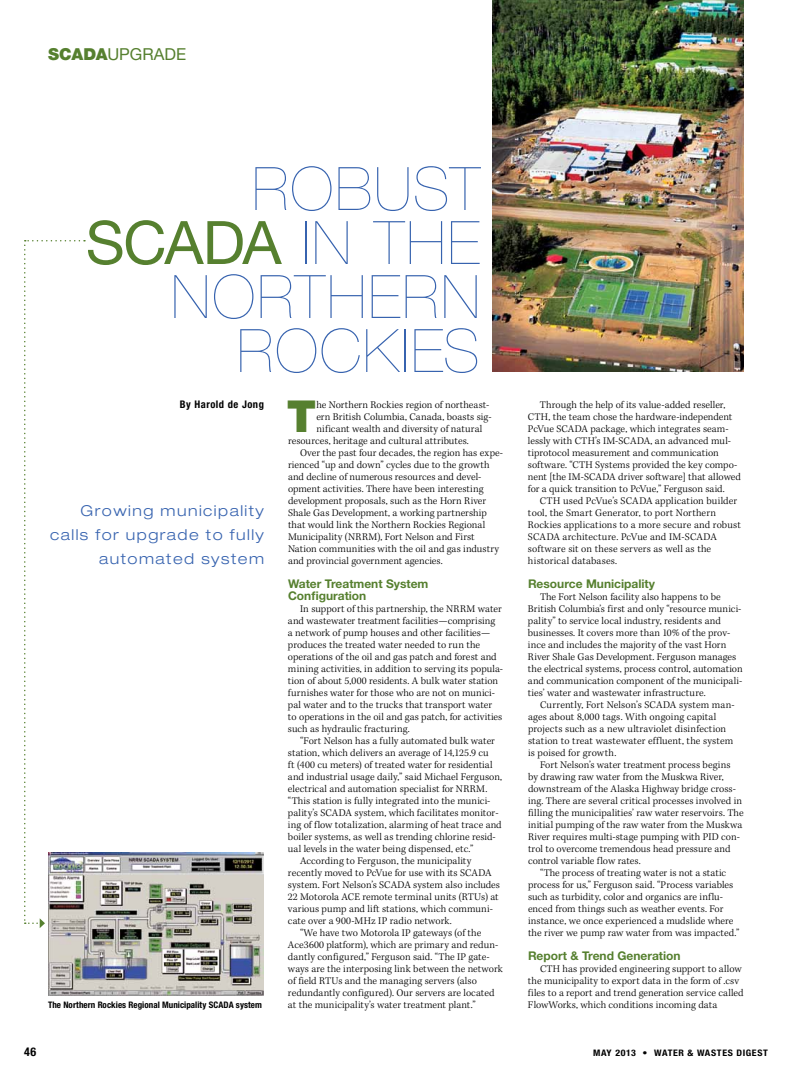
<style>
.page{position:relative;width:792px;height:1080px;background:#fff}
.page>*{position:absolute;margin:0;border:0;box-sizing:border-box;transform-origin:0 0}
.t1{font:200 60px/54px "Helvetica Neue LT Std";letter-spacing:.03em;color:#3763af;text-align:right}
.t2{font:60px "Helvetica Neue LT Std";color:#56802f}
.t3{font:900 44.1px "Helvetica Neue LT Std";color:#56802f}
.t4{font:16.5px "Helvetica Neue LT Std";color:#56802f}
.t5{font:300 expanded 15px/24px "Helvetica Neue LT Std";letter-spacing:.1em;color:#3763af;text-align:right}
.t6{font:700 12px/12px "Helvetica Neue LT Std";color:#56802f}
.t7{font:700 condensed 12px "Helvetica Neue LT Std";color:#000}
.t8{font:300 10.5px/12px "Kepler Std";letter-spacing:.005em;color:#000}
.t9{font:700 condensed 10.5px "Helvetica Neue LT Std";letter-spacing:.05em;color:#000}
.t10{font:700 condensed 9px "Helvetica Neue LT Std";letter-spacing:.01em;color:#000}
.t11{font:700 condensed 9px "Helvetica Neue LT Std";letter-spacing:.065em;color:#000;scale:1.1 1}
.s1{font-weight:900}
</style>
<div class="page">
<img style="left:492px;top:0;width:252px;height:372px">
<img style="left:48px;top:852px;width:216px;height:144px">
<svg style="left:24px;top:240px;width:61px;height:688px"></svg>
<h3 class="t4" style="left:48px;top:44px;width:140px"><span class="s1">SCADA</span>UPGRADE</h3>
<h1 class="t1" style="left:252px;top:161px;width:229px">ROBUST</h1>
<h1 class="t2" style="left:86px;top:207px;width:120px">SCADA</h1>
<h1 class="t1" style="left:171px;top:215px;width:310px">IN THE<br>NORTHERN<br>ROCKIES</h1>
<p class="t9" style="left:180px;top:398px;width:86px">By Harold de Jong</p>
<h2 class="t3" style="left:287px;top:390px;width:31px">T</h2>
<p class="t8" style="left:316px;top:399px;width:175px">he Northern Rockies region of northeast-</p>
<p class="t8" style="left:528px;top:399px;width:215px;text-indent:12px">Through the help of its value-added reseller, CTH, the team chose the hardware-independent PcVue SCADA package, which integrates seam&shy;lessly with CTH’s IM-SCADA, an advanced mul&shy;tiprotocol measurement and communication software. “CTH Systems provided the key compo&shy;nent [the IM-SCADA driver software] that allowed for a quick transition to PcVue,” Ferguson said.</p>
<p class="t8" style="left:528px;top:495px;width:214px;text-indent:12px">CTH used PcVue’s SCADA application builder tool, the Smart Generator, to port Northern Rockies applications to a more secure and robust SCADA architecture. PcVue and IM-SCADA software sit on these servers as well as the historical databases.</p>
<p class="t6" style="left:528px;top:577px;width:129px">Resource Municipality</p>
<p class="t8" style="left:528px;top:591px;width:216px;text-indent:12px">The Fort Nelson facility also happens to be British Columbia’s first and only “resource munici&shy;pality” to service local industry, residents and businesses. It covers more than 10% of the prov&shy;ince and includes the majority of the vast Horn River Shale Gas Development. Ferguson manages the electrical systems, process control, automation and communication component of the municipali&shy;ties’ water and wastewater infrastructure.</p>
<p class="t8" style="left:528px;top:699px;width:208px;text-indent:12px">Currently, Fort Nelson’s SCADA system man&shy;ages about 8,000 tags. With ongoing capital projects such as a new ultraviolet disinfection station to treat wastewater effluent, the system is poised for growth.</p>
<p class="t8" style="left:540px;top:759px;width:192px">Fort Nelson’s water treatment process begins</p>
<p class="t8" style="left:528px;top:771px;width:197px">by drawing raw water from the Muskwa River,</p>
<p class="t8" style="left:528px;top:783px;width:210px">downstream of the Alaska Highway bridge cross-</p>
<p class="t8" style="left:528px;top:795px;width:216px">ing. There are several critical processes involved in</p>
<p class="t8" style="left:528px;top:807px;width:217px">filling the municipalities’ raw water reservoirs. The</p>
<p class="t8" style="left:528px;top:819px;width:216px">initial pumping of the raw water from the Muskwa</p>
<p class="t8" style="left:528px;top:831px;width:213px">River requires multi-stage pumping with PID con-</p>
<p class="t8" style="left:528px;top:843px;width:204px">trol to overcome tremendous head pressure and</p>
<p class="t8" style="left:528px;top:855px;width:114px">control variable flow rates.</p>
<p class="t8" style="left:540px;top:867px;width:188px">“The process of treating water is not a static</p>
<p class="t8" style="left:528px;top:879px;width:207px">process for us,” Ferguson said. “Process variables</p>
<p class="t8" style="left:528px;top:891px;width:196px">such as turbidity, color and organics are influ-</p>
<p class="t8" style="left:528px;top:903px;width:197px">enced from things such as weather events. For</p>
<p class="t8" style="left:528px;top:915px;width:207px">instance, we once experienced a mudslide where</p>
<p class="t8" style="left:528px;top:927px;width:213px">the river we pump raw water from was impacted.”</p>
<p class="t6" style="left:528px;top:949px;width:154px">Report &amp; Trend Generation</p>
<p class="t8" style="left:528px;top:963px;width:217px;text-indent:12px">CTH has provided engineering support to allow the municipality to export data in the form of .csv files to a report and trend generation service called</p>
<p class="t8" style="left:316px;top:411px;width:177px">ern British Columbia, Canada, boasts sig-</p>
<p class="t8" style="left:316px;top:423px;width:167px">nificant wealth and diversity of natural</p>
<p class="t8" style="left:288px;top:435px;width:182px">resources, heritage and cultural attributes.</p>
<p class="t8" style="left:300px;top:447px;width:205px">Over the past four decades, the region has expe-</p>
<p class="t8" style="left:288px;top:459px;width:203px">rienced “up and down” cycles due to the growth</p>
<p class="t8" style="left:288px;top:471px;width:195px">and decline of numerous resources and devel-</p>
<p class="t8" style="left:288px;top:483px;width:197px">opment activities. There have been interesting</p>
<p class="t8" style="left:288px;top:495px;width:200px">development proposals, such as the Horn River</p>
<p class="t8" style="left:288px;top:507px;width:200px">Shale Gas Development, a working partnership</p>
<p class="t8" style="left:288px;top:519px;width:199px">that would link the Northern Rockies Regional</p>
<p class="t8" style="left:288px;top:531px;width:188px">Municipality (NRRM), Fort Nelson and First</p>
<p class="t8" style="left:288px;top:543px;width:213px">Nation communities with the oil and gas industry</p>
<p class="t8" style="left:288px;top:555px;width:156px">and provincial government agencies.</p>
<p class="t6" style="left:288px;top:577px;width:142px">Water Treatment System<br>Configuration</p>
<p class="t8" style="left:288px;top:603px;width:217px;text-indent:12px">In support of this partnership, the NRRM water and wastewater treatment facilities—comprising<br>a network of pump houses and other facilities— produces the treated water needed to run the operations of the oil and gas patch and forest and mining activities, in addition to serving its popula&shy;tion of about 5,000 residents. A bulk water station furnishes water for those who are not on munici&shy;pal water and to the trucks that transport water to operations in the oil and gas patch, for activities such as hydraulic fracturing.</p>
<p class="t8" style="left:300px;top:735px;width:196px">“Fort Nelson has a fully automated bulk water</p>
<p class="t8" style="left:288px;top:747px;width:202px">station, which delivers an average of 14,125.9 cu</p>
<p class="t8" style="left:288px;top:759px;width:206px">ft (400 cu meters) of treated water for residential</p>
<p class="t8" style="left:288px;top:771px;width:216px">and industrial usage daily,” said Michael Ferguson,</p>
<p class="t8" style="left:288px;top:783px;width:201px">electrical and automation specialist for NRRM.</p>
<p class="t8" style="left:288px;top:795px;width:204px">“This station is fully integrated into the munici-</p>
<p class="t8" style="left:288px;top:807px;width:212px">pality’s SCADA system, which facilitates monitor-</p>
<p class="t8" style="left:288px;top:819px;width:215px">ing of flow totalization, alarming of heat trace and</p>
<p class="t8" style="left:288px;top:831px;width:209px">boiler systems, as well as trending chlorine resid-</p>
<p class="t8" style="left:288px;top:843px;width:187px">ual levels in the water being dispensed, etc.”</p>
<p class="t8" style="left:300px;top:855px;width:173px">According to Ferguson, the municipality</p>
<p class="t8" style="left:288px;top:867px;width:205px">recently moved to PcVue for use with its SCADA</p>
<p class="t8" style="left:288px;top:879px;width:214px">system. Fort Nelson’s SCADA system also includes</p>
<p class="t8" style="left:288px;top:891px;width:212px">22 Motorola ACE remote terminal units (RTUs) at</p>
<p class="t8" style="left:288px;top:903px;width:206px">various pump and lift stations, which communi-</p>
<p class="t8" style="left:288px;top:915px;width:165px">cate over a 900-MHz IP radio network.</p>
<p class="t8" style="left:300px;top:927px;width:183px">“We have two Motorola IP gateways (of the</p>
<p class="t8" style="left:288px;top:939px;width:212px">Ace3600 platform), which are primary and redun-</p>
<p class="t8" style="left:288px;top:951px;width:203px">dantly configured,” Ferguson said. “The IP gate-</p>
<p class="t8" style="left:288px;top:963px;width:216px">ways are the interposing link between the network</p>
<p class="t8" style="left:288px;top:975px;width:190px">of field RTUs and the managing servers (also</p>
<p class="t8" style="left:288px;top:987px;width:208px">redundantly configured). Our servers are located</p>
<p class="t8" style="left:288px;top:999px;width:189px">at the municipality’s water treatment plant.”</p>
<h3 class="t5" style="left:50px;top:499px;width:215px">Growing municipality calls for upgrade to fully automated system</h3>
<p class="t10" style="left:48px;top:999px;width:215px">The Northern Rockies Regional Municipality SCADA system</p>
<p class="t8" style="left:528px;top:999px;width:191px">FlowWorks, which conditions incoming data</p>
<p class="t7" style="left:24px;top:1044px;width:14px">46</p>
<p class="t11" style="left:593px;top:1047px;width:161px">May 2013 • Water &amp; Wastes Digest</p>
</div>
